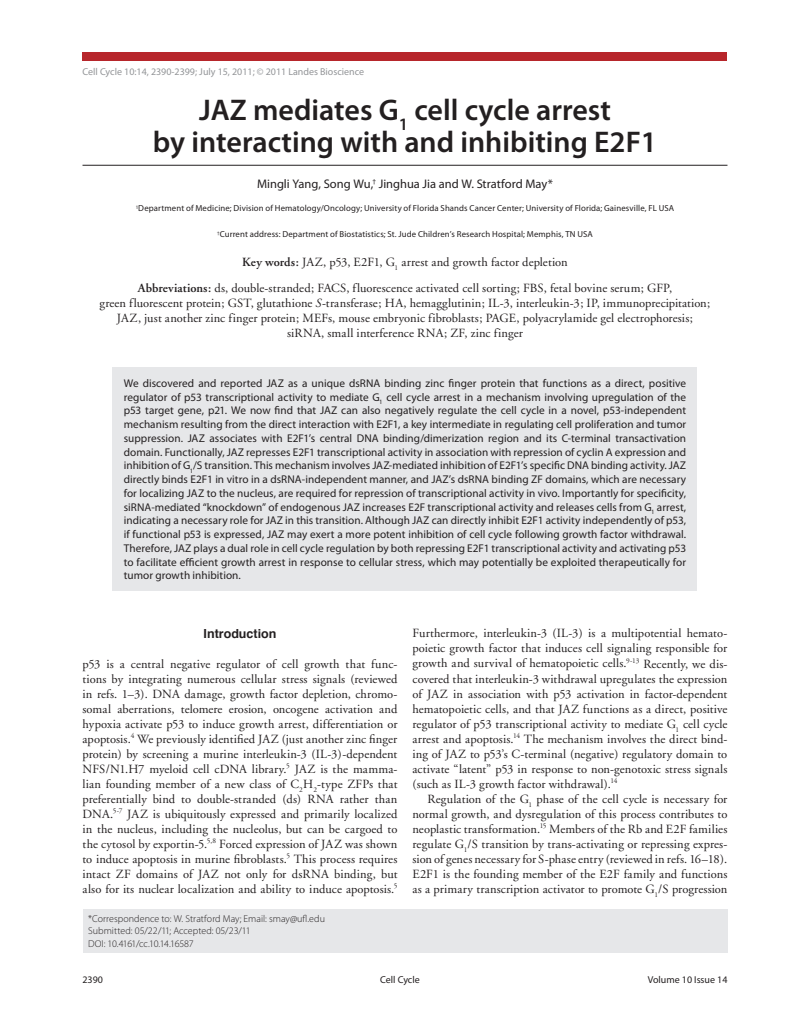
<style>
.page{position:relative;width:810px;height:1035px;background:#fff}
.page>*{position:absolute;margin:0;border:0;box-sizing:border-box;transform-origin:0 0}
.t1{font:600 30px/32.5px "Myriad Pro";color:#231f20;text-align:center}
.t2{font:12.5px/15px "Adobe Garamond";letter-spacing:.005em;color:#231f20;text-align:justify}
.t3{font:12.5px "Myriad Pro";color:#231f20}
.t4{font:700 12.5px "Helvetica";color:#231f20}
.t5{font:11.25px/13.8px "Myriad Pro";letter-spacing:.005em;color:#231f20;text-align:justify}
.t6{font:300 10px/12.5px "Myriad Pro";color:#231f20}
.t7{font:10px "Myriad Pro";color:#939598}
.t8{font:10px "Myriad Pro";color:#231f20}
.t9{font:8.75px "Myriad Pro";letter-spacing:.01em;color:#231f20}
.s1{font-weight:600}
.s2{font-style:italic}
</style>
<div class="page">
<div style="left:82px;top:52px;width:646px;height:9px;background:#b7262b"></div>
<div style="left:83px;top:909px;width:644px;height:43px;background:#e6e7e9"></div>
<div style="left:112px;top:367px;width:586px;height:224px;background:#e6e7e9"></div>
<hr style="left:83px;top:165px;width:644px;height:1px;background:#231f20">
<p class="t7" style="left:82px;top:65px;width:283px">Cell Cycle 10:14, 2390-2399; July 15, 2011; © 2011 Landes Bioscience</p>
<h1 class="t1" style="left:153px;top:93px;width:506px">JAZ mediates G<sub>1</sub> cell cycle arrest<br>by interacting with and inhibiting E2F1</h1>
<p class="t3" style="left:257px;top:176px;width:297px">Mingli Yang, Song Wu,<sup>†</sup> Jinghua Jia and W. Stratford May*</p>
<p class="t9" style="left:136px;top:203px;width:540px"><sup>1</sup>Department of Medicine; Division of Hematology/Oncology; University of Florida Shands Cancer Center; University of Florida; Gainesville, FL USA</p>
<p class="t9" style="left:217px;top:229px;width:377px"><sup>†</sup>Current address: Department of Biostatistics; St. Jude Children’s Research Hospital; Memphis, TN USA</p>
<p class="t2" style="left:138px;top:249px;width:536px;line-height:26.2px;text-align:center"><span class="s1">Key words:</span> JAZ, p53, E2F1, G<sub>1</sub> arrest and growth factor depletion<br><span class="s1">Abbreviations:</span> ds, double-stranded; FACS, fluorescence activated cell sorting; FBS, fetal bovine serum; GFP,</p>
<p class="t2" style="left:100px;top:296px;width:612px;text-align:center">green fluorescent protein; GST, glutathione <span class="s2">S</span>-transferase; HA, hemagglutinin; IL-3, interleukin-3; IP, immunoprecipitation;<br>JAZ, just another zinc finger protein; MEFs, mouse embryonic fibroblasts; PAGE, polyacrylamide gel electrophoresis; siRNA, small interference RNA; ZF, zinc finger</p>
<p class="t5" style="left:124px;top:376px;width:564px">We discovered and reported JAZ as a unique dsRNA binding zinc finger protein that functions as a direct, positive regulator of p53 transcriptional activity to mediate G<sub>1</sub> cell cycle arrest in a mechanism involving upregulation of the p53 target gene, p21. We now find that JAZ can also negatively regulate the cell cycle in a novel, p53-independent mechanism resulting from the direct interaction with E2F1, a key intermediate in regulating cell proliferation and tumor suppression. JAZ associates with E2F1’s central DNA binding/dimerization region and its C-terminal transactivation domain. Functionally, JAZ represses E2F1 transcriptional activity in association with repression of cyclin A expression and inhibition of G<sub>1</sub>/S transition. This mechanism involves JAZ-mediated inhibition of E2F1’s specific DNA binding activity. JAZ directly binds E2F1 in vitro in a dsRNA-independent manner, and JAZ’s dsRNA binding ZF domains, which are necessary for localizing JAZ to the nucleus, are required for repression of transcriptional activity in vivo. Importantly for specificity, siRNA-mediated “knockdown” of endogenous JAZ increases E2F transcriptional activity and releases cells from G<sub>1</sub> arrest, indicating a necessary role for JAZ in this transition. Although JAZ can directly inhibit E2F1 activity independently of p53, if functional p53 is expressed, JAZ may exert a more potent inhibition of cell cycle following growth factor withdrawal.<br>Therefore, JAZ plays a dual role in cell cycle regulation by both repressing E2F1 transcriptional activity and activating p53 to facilitate efficient growth arrest in response to cellular stress, which may potentially be exploited therapeutically for tumor growth inhibition.</p>
<p class="t4" style="left:204px;top:623px;width:74px">Introduction</p>
<p class="t2" style="left:83px;top:656px;width:317px">p53 is a central negative regulator of cell growth that func&shy;tions by integrating numerous cellular stress signals (reviewed in refs. 1–3). DNA damage, growth factor depletion, chromo&shy;somal aberrations, telomere erosion, oncogene activation and hypoxia activate p53 to induce growth arrest, differentiation or apoptosis.<sup>4</sup> We previously identified JAZ (just another zinc finger protein) by screening a murine interleukin-3 (IL-3)-dependent NFS/N1.H7 myeloid cell cDNA library.<sup>5</sup> JAZ is the mamma&shy;lian founding member of a new class of C<sub>2</sub>H<sub>2</sub>-type ZFPs that preferentially bind to double-stranded (ds) RNA rather than DNA.<sup>5-7</sup> JAZ is ubiquitously expressed and primarily localized in the nucleus, including the nucleolus, but can be cargoed to the cytosol by exportin-5.<sup>5,8</sup> Forced expression of JAZ was shown to induce apoptosis in murine fibroblasts.<sup>5</sup> This process requires intact ZF domains of JAZ not only for dsRNA binding, but also for its nuclear localization and ability to induce apoptosis.<sup>5</sup></p>
<p class="t6" style="left:88px;top:912px;width:238px">*Correspondence to: W. Stratford May; Email: smay@ufl.edu<br>Submitted: 05/22/11; Accepted: 05/23/11<br>DOI: 10.4161/cc.10.14.16587</p>
<p class="t2" style="left:412px;top:626px;width:316px">Furthermore, interleukin-3 (IL-3) is a multipotential hemato&shy;poietic growth factor that induces cell signaling responsible for growth and survival of hematopoietic cells.<sup>9-13</sup> Recently, we dis&shy;covered that interleukin-3 withdrawal upregulates the expression of JAZ in association with p53 activation in factor-dependent hematopoietic cells, and that JAZ functions as a direct, positive regulator of p53 transcriptional activity to mediate G<sub>1</sub> cell cycle arrest and apoptosis.<sup>14</sup> The mechanism involves the direct bind&shy;ing of JAZ to p53’s C-terminal (negative) regulatory domain to activate “latent” p53 in response to non-genotoxic stress signals (such as IL-3 growth factor withdrawal).<sup>14</sup></p>
<p class="t2" style="left:412px;top:791px;width:316px;text-indent:15px">Regulation of the G<sub>1</sub> phase of the cell cycle is necessary for normal growth, and dysregulation of this process contributes to neoplastic transformation.<sup>15</sup> Members of the Rb and E2F families regulate G<sub>1</sub>/S transition by trans-activating or repressing expres&shy;sion of genes necessary for S-phase entry (reviewed in refs. 16–18).<br>E2F1 is the founding member of the E2F family and functions as a primary transcription activator to promote G<sub>1</sub>/S progression</p>
<p class="t8" style="left:82px;top:973px;width:22px">2390</p>
<p class="t8" style="left:380px;top:973px;width:41px">Cell Cycle</p>
<p class="t8" style="left:648px;top:973px;width:81px">Volume 10 Issue 14</p>
</div>
